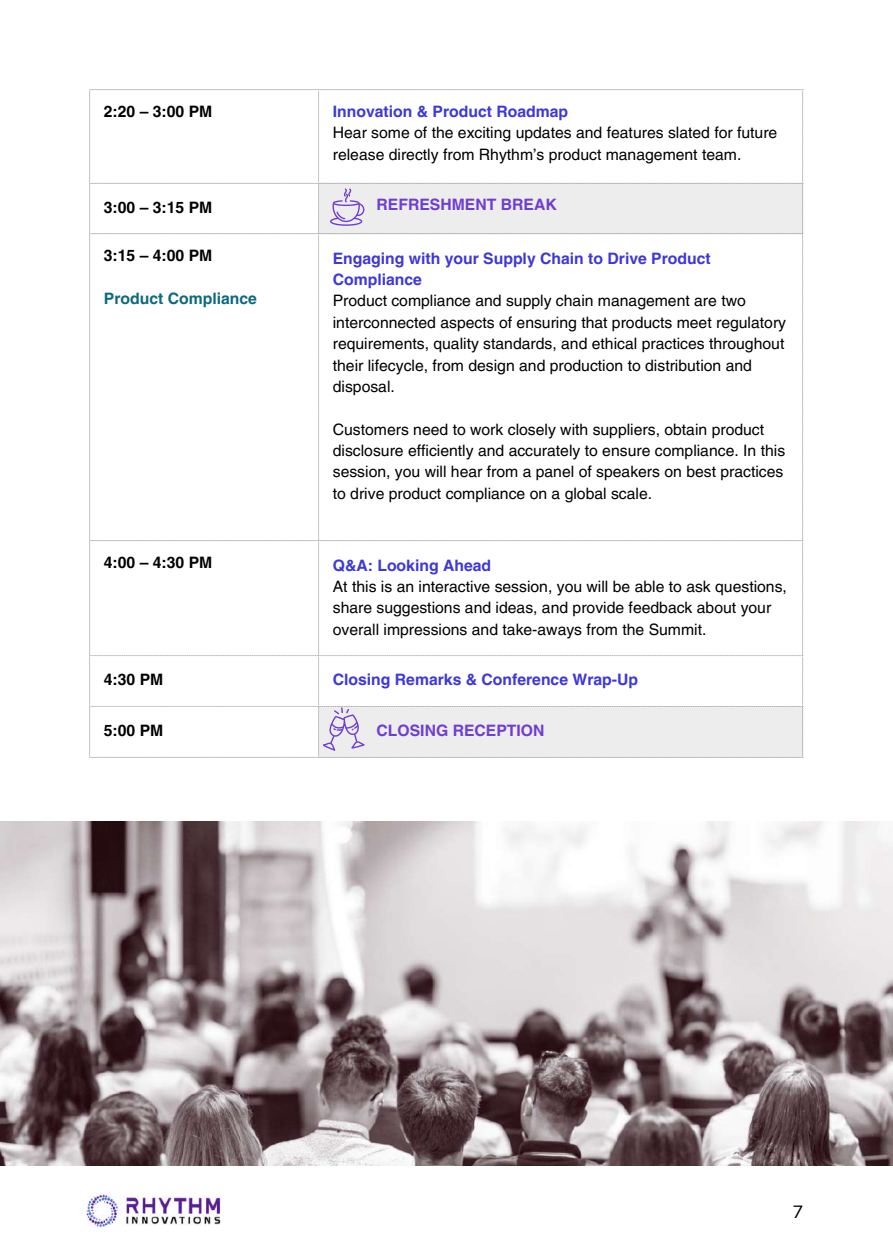
<style>
.page{position:relative;width:893px;height:1256px;background:#fff}
.page>*{position:absolute;margin:0;border:0;box-sizing:border-box;transform-origin:0 0}
.t1{font:18px "Aileron";color:#000}
.t2{font:15.75px/21.3px "Helvetica LT Pro";color:#000}
.t3{font:700 15.75px/21.3px "Helvetica LT Pro";color:#3d38d8}
.t4{font:700 15.75px "Helvetica LT Pro";color:#000}
.t5{font:700 15.75px "Helvetica LT Pro";color:#6f3dd0}
.t6{font:700 15.75px "Helvetica LT Pro";color:#0c6980}
</style>
<div class="page">
<svg style="left:89px;top:89px;width:230px;height:668px"></svg>
<svg style="left:320px;top:89px;width:483px;height:668px"></svg>
<svg style="left:330px;top:188px;width:35px;height:37px"></svg>
<svg style="left:323px;top:707px;width:41px;height:44px;background:#d7cee7"></svg>
<img style="left:0;top:821px;width:892px;height:344px">
<img style="left:86px;top:1193px;width:135px;height:35px">
<p class="t4" style="left:104px;top:106px;width:110px">2:20 – 3:00 PM</p>
<p class="t3" style="left:333px;top:102px;width:237px">Innovation &amp; Product Roadmap</p>
<p class="t2" style="left:333px;top:124px;width:446px">Hear some of the exciting updates and features slated for future release directly from Rhythm’s product management team.</p>
<p class="t4" style="left:104px;top:202px;width:110px">3:00 – 3:15 PM</p>
<p class="t5" style="left:376px;top:199px;width:182px">REFRESHMENT BREAK</p>
<p class="t4" style="left:104px;top:250px;width:110px">3:15 – 4:00 PM</p>
<p class="t6" style="left:104px;top:292px;width:155px">Product Compliance</p>
<p class="t3" style="left:333px;top:249px;width:379px">Engaging with your Supply Chain to Drive Product<br>Compliance</p>
<p class="t2" style="left:333px;top:292px;width:455px">Product compliance and supply chain management are two interconnected aspects of ensuring that products meet regulatory requirements, quality standards, and ethical practices throughout their lifecycle, from design and production to distribution and disposal.</p>
<p class="t2" style="left:333px;top:420px;width:454px">Customers need to work closely with suppliers, obtain product disclosure efficiently and accurately to ensure compliance. In this session, you will hear from a panel of speakers on best practices to drive product compliance on a global scale.</p>
<p class="t4" style="left:104px;top:556px;width:110px">4:00 – 4:30 PM</p>
<p class="t3" style="left:333px;top:556px;width:160px">Q&amp;A: Looking Ahead</p>
<p class="t2" style="left:333px;top:577px;width:455px">At this is an interactive session, you will be able to ask questions, share suggestions and ideas, and provide feedback about your overall impressions and take-aways from the Summit.</p>
<p class="t4" style="left:104px;top:674px;width:61px">4:30 PM</p>
<p class="t3" style="left:333px;top:670px;width:307px">Closing Remarks &amp; Conference Wrap-Up</p>
<p class="t4" style="left:104px;top:725px;width:61px">5:00 PM</p>
<p class="t5" style="left:376px;top:725px;width:169px">CLOSING RECEPTION</p>
<p class="t1" style="left:792px;top:1200px;width:12px">7</p>
</div>
